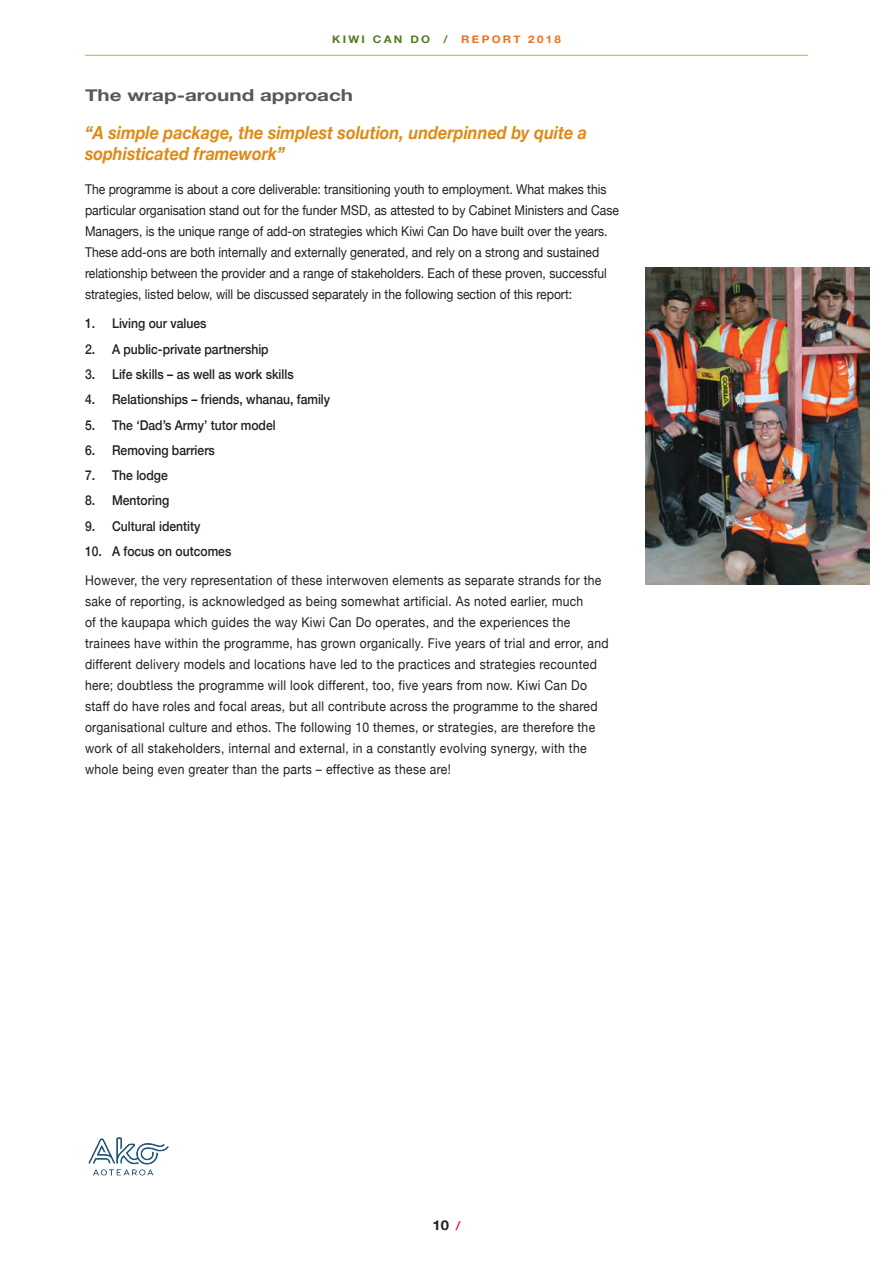
<style>
.page{position:relative;width:893px;height:1263px;background:#fff}
.page>*{position:absolute;margin:0;border:0;box-sizing:border-box;transform-origin:0 0}
.t1{font:italic 700 18px/21px "Helvetica Neue";color:#de8a18;scale:.9 1}
.t2{font:700 16.5px "Helvetica Neue";color:#57585a;scale:1.25 1}
.t3{font:13.5px/21px "Helvetica Neue";letter-spacing:.025em;color:#231f20;scale:.9 1}
.t4{font:13.5px/21px "Helvetica Neue";color:#231f20;scale:.9 1}
.t5{font:500 13.5px "Helvetica Neue";color:#231f20;scale:.9 1}
.t6{font:700 13.5px "Helvetica Neue";color:#231f20;scale:1.1 1}
.t7{font:700 10.5px "Helvetica Neue";letter-spacing:.2em;color:#517b23;scale:1.1 1}
.t8{font:700 10.5px "Helvetica Neue";letter-spacing:.2em;color:#ec6e20;scale:1.1 1}
.s1{font-weight:500;font-size:12px;color:#d1232a}
</style>
<div class="page">
<hr style="left:85px;top:55px;width:723px;height:1px;background:#8bc63e">
<img style="left:645px;top:268px;width:225px;height:317px">
<img style="left:88px;top:1137px;width:81px;height:39px">
<p class="t7" style="left:332px;top:31px;width:91px">KIWI CAN DO</p>
<p class="t7" style="left:444px;top:31px;width:5px">/</p>
<p class="t8" style="left:461px;top:31px;width:92px">REPORT 2018</p>
<p class="t2" style="left:85px;top:82px;width:216px">The wrap-around approach</p>
<h1 class="t1" style="left:85px;top:123px;width:559px">“A simple package, the simplest solution, underpinned by quite a sophisticated framework”</h1>
<p class="t4" style="left:85px;top:179px;width:595px">The programme is about a core deliverable: transitioning youth to employment. What makes this particular organisation stand out for the funder MSD, as attested to by Cabinet Ministers and Case Managers, is the unique range of add-on strategies which Kiwi Can Do have built over the years.<br>These add-ons are both internally and externally generated, and rely on a strong and sustained relationship between the provider and a range of stakeholders. Each of these proven, successful strategies, listed below, will be discussed separately in the following section of this report:</p>
<p class="t5" style="left:85px;top:313px;width:137px">1. Living our values</p>
<p class="t5" style="left:85px;top:338px;width:206px">2. A public-private partnership</p>
<p class="t5" style="left:85px;top:363px;width:233px">3. Life skills – as well as work skills</p>
<p class="t5" style="left:85px;top:389px;width:274px">4. Relationships – friends, whanau, family</p>
<p class="t5" style="left:85px;top:414px;width:213px">5. The ‘Dad’s Army’ tutor model</p>
<p class="t5" style="left:85px;top:439px;width:146px">6. Removing barriers</p>
<p class="t5" style="left:85px;top:464px;width:94px">7. The lodge</p>
<p class="t5" style="left:85px;top:490px;width:95px">8. Mentoring</p>
<p class="t5" style="left:85px;top:515px;width:130px">9. Cultural identity</p>
<p class="t5" style="left:85px;top:540px;width:164px">10. A focus on outcomes</p>
<p class="t3" style="left:85px;top:571px;width:583px">However, the very representation of these interwoven elements as separate strands for the sake of reporting, is acknowledged as being somewhat artificial. As noted earlier, much<br>of the kaupapa which guides the way Kiwi Can Do operates, and the experiences the trainees have within the programme, has grown organically. Five years of trial and error, and different delivery models and locations have led to the practices and strategies recounted here; doubtless the programme will look different, too, five years from now. Kiwi Can Do staff do have roles and focal areas, but all contribute across the programme to the shared organisational culture and ethos. The following 10 themes, or strategies, are therefore the work of all stakeholders, internal and external, in a constantly evolving synergy, with the whole being even greater than the parts – effective as these are!</p>
<p class="t6" style="left:432px;top:1215px;width:27px">10 <span class="s1">/</span></p>
</div>
